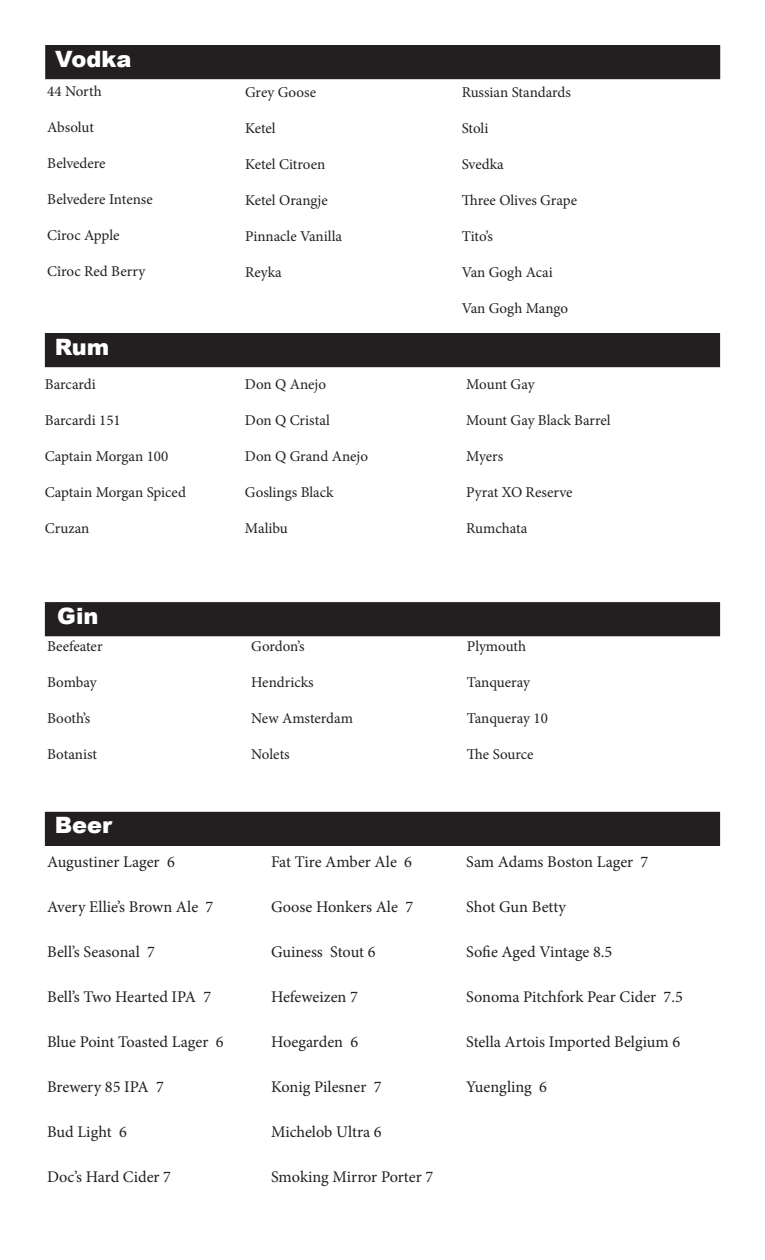
<style>
.page{position:relative;width:765px;height:1260px;background:#fff}
.page>*{position:absolute;margin:0;border:0;box-sizing:border-box;transform-origin:0 0}
.t1{font:900 22.5px "Arial";color:#fff}
.t2{font:16.25px "Minion Pro";letter-spacing:-.005em;color:#231f20}
.t3{font:15px "Minion Pro";letter-spacing:-.005em;color:#231f20}
</style>
<div class="page">
<div style="left:46px;top:603px;width:673px;height:33px;background:#231f20"></div>
<div style="left:45px;top:602px;width:675px;height:34px;border:1px solid #231f20"></div>
<div style="left:46px;top:46px;width:674px;height:33px;background:#231f20"></div>
<div style="left:45px;top:45px;width:675px;height:34px;border:1px solid #231f20"></div>
<div style="left:46px;top:334px;width:673px;height:33px;background:#231f20"></div>
<div style="left:45px;top:333px;width:675px;height:34px;border:1px solid #231f20"></div>
<div style="left:46px;top:812px;width:673px;height:33px;background:#231f20"></div>
<div style="left:45px;top:812px;width:675px;height:34px;border:1px solid #231f20"></div>
<h1 class="t1" style="left:55px;top:43px;width:78px">Vodka</h1>
<p class="t3" style="left:47px;top:82px;width:56px">44 North</p>
<p class="t3" style="left:47px;top:118px;width:48px">Absolut</p>
<p class="t3" style="left:47px;top:154px;width:60px">Belvedere</p>
<p class="t3" style="left:47px;top:190px;width:107px">Belvedere Intense</p>
<p class="t3" style="left:47px;top:226px;width:74px">Cîroc Apple</p>
<p class="t3" style="left:47px;top:262px;width:100px">Cîroc Red Berry</p>
<h1 class="t1" style="left:55px;top:331px;width:56px">Rum</h1>
<p class="t3" style="left:45px;top:374px;width:52px">Barcardi</p>
<p class="t3" style="left:45px;top:410px;width:77px">Barcardi 151</p>
<p class="t3" style="left:45px;top:446px;width:125px">Captain Morgan 100</p>
<p class="t3" style="left:45px;top:482px;width:143px">Captain Morgan Spiced</p>
<p class="t3" style="left:45px;top:518px;width:46px">Cruzan</p>
<p class="t3" style="left:245px;top:82px;width:73px">Grey Goose</p>
<p class="t3" style="left:245px;top:118px;width:32px">Ketel</p>
<p class="t3" style="left:245px;top:154px;width:82px">Ketel Citroen</p>
<p class="t3" style="left:245px;top:190px;width:84px">Ketel Orangje</p>
<p class="t3" style="left:245px;top:226px;width:99px">Pinnacle Vanilla</p>
<p class="t3" style="left:245px;top:262px;width:38px">Reyka</p>
<p class="t3" style="left:245px;top:374px;width:83px">Don Q Anejo</p>
<p class="t3" style="left:245px;top:410px;width:86px">Don Q Cristal</p>
<p class="t3" style="left:245px;top:446px;width:125px">Don Q Grand Anejo</p>
<p class="t3" style="left:245px;top:482px;width:90px">Goslings Black</p>
<p class="t3" style="left:245px;top:518px;width:44px">Malibu</p>
<p class="t3" style="left:462px;top:82px;width:111px">Russian Standards</p>
<p class="t3" style="left:462px;top:118px;width:28px">Stoli</p>
<p class="t3" style="left:462px;top:154px;width:44px">Svedka</p>
<p class="t3" style="left:462px;top:190px;width:117px">Three Olives Grape</p>
<p class="t3" style="left:462px;top:226px;width:33px">Tito’s</p>
<p class="t3" style="left:462px;top:262px;width:92px">Van Gogh Acai</p>
<p class="t3" style="left:462px;top:298px;width:108px">Van Gogh Mango</p>
<p class="t3" style="left:466px;top:374px;width:70px">Mount Gay</p>
<p class="t3" style="left:466px;top:410px;width:146px">Mount Gay Black Barrel</p>
<p class="t3" style="left:466px;top:446px;width:39px">Myers</p>
<p class="t3" style="left:466px;top:482px;width:108px">Pyrat XO Reserve</p>
<p class="t3" style="left:466px;top:518px;width:62px">Rumchata</p>
<h1 class="t1" style="left:57px;top:599px;width:43px">Gin</h1>
<p class="t3" style="left:47px;top:636px;width:57px">Beefeater</p>
<p class="t3" style="left:47px;top:672px;width:51px">Bombay</p>
<p class="t3" style="left:47px;top:708px;width:45px">Booth’s</p>
<p class="t3" style="left:47px;top:744px;width:51px">Botanist</p>
<h1 class="t1" style="left:55px;top:809px;width:59px">Beer</h1>
<p class="t2" style="left:47px;top:851px;width:129px">Augustiner Lager 6</p>
<p class="t2" style="left:47px;top:896px;width:168px">Avery Ellie’s Brown Ale 7</p>
<p class="t2" style="left:47px;top:941px;width:109px">Bell’s Seasonal 7</p>
<p class="t2" style="left:47px;top:986px;width:166px">Bell’s Two Hearted IPA 7</p>
<p class="t2" style="left:47px;top:1031px;width:178px">Blue Point Toasted Lager 6</p>
<p class="t2" style="left:47px;top:1076px;width:118px">Brewery 85 IPA 7</p>
<p class="t2" style="left:47px;top:1121px;width:81px">Bud Light 6</p>
<p class="t2" style="left:47px;top:1166px;width:125px">Doc’s Hard Cider 7</p>
<p class="t3" style="left:251px;top:636px;width:55px">Gordon’s</p>
<p class="t3" style="left:251px;top:672px;width:64px">Hendricks</p>
<p class="t3" style="left:251px;top:708px;width:103px">New Amsterdam</p>
<p class="t3" style="left:251px;top:744px;width:40px">Nolets</p>
<p class="t2" style="left:271px;top:851px;width:143px">Fat Tire Amber Ale 6</p>
<p class="t2" style="left:271px;top:896px;width:144px">Goose Honkers Ale 7</p>
<p class="t2" style="left:271px;top:941px;width:106px">Guiness Stout 6</p>
<p class="t2" style="left:271px;top:986px;width:89px">Hefeweizen 7</p>
<p class="t2" style="left:271px;top:1031px;width:89px">Hoegarden 6</p>
<p class="t2" style="left:271px;top:1076px;width:112px">Konig Pilesner 7</p>
<p class="t2" style="left:271px;top:1121px;width:112px">Michelob Ultra 6</p>
<p class="t2" style="left:271px;top:1166px;width:164px">Smoking Mirror Porter 7</p>
<p class="t3" style="left:467px;top:636px;width:61px">Plymouth</p>
<p class="t3" style="left:467px;top:672px;width:65px">Tanqueray</p>
<p class="t3" style="left:467px;top:708px;width:82px">Tanqueray 10</p>
<p class="t3" style="left:467px;top:744px;width:68px">The Source</p>
<p class="t2" style="left:466px;top:851px;width:184px">Sam Adams Boston Lager 7</p>
<p class="t2" style="left:466px;top:896px;width:101px">Shot Gun Betty</p>
<p class="t2" style="left:466px;top:941px;width:148px">Sofie Aged Vintage 8.5</p>
<p class="t2" style="left:466px;top:986px;width:218px">Sonoma Pitchfork Pear Cider 7.5</p>
<p class="t2" style="left:466px;top:1031px;width:216px">Stella Artois Imported Belgium 6</p>
<p class="t2" style="left:466px;top:1076px;width:82px">Yuengling 6</p>
</div>
